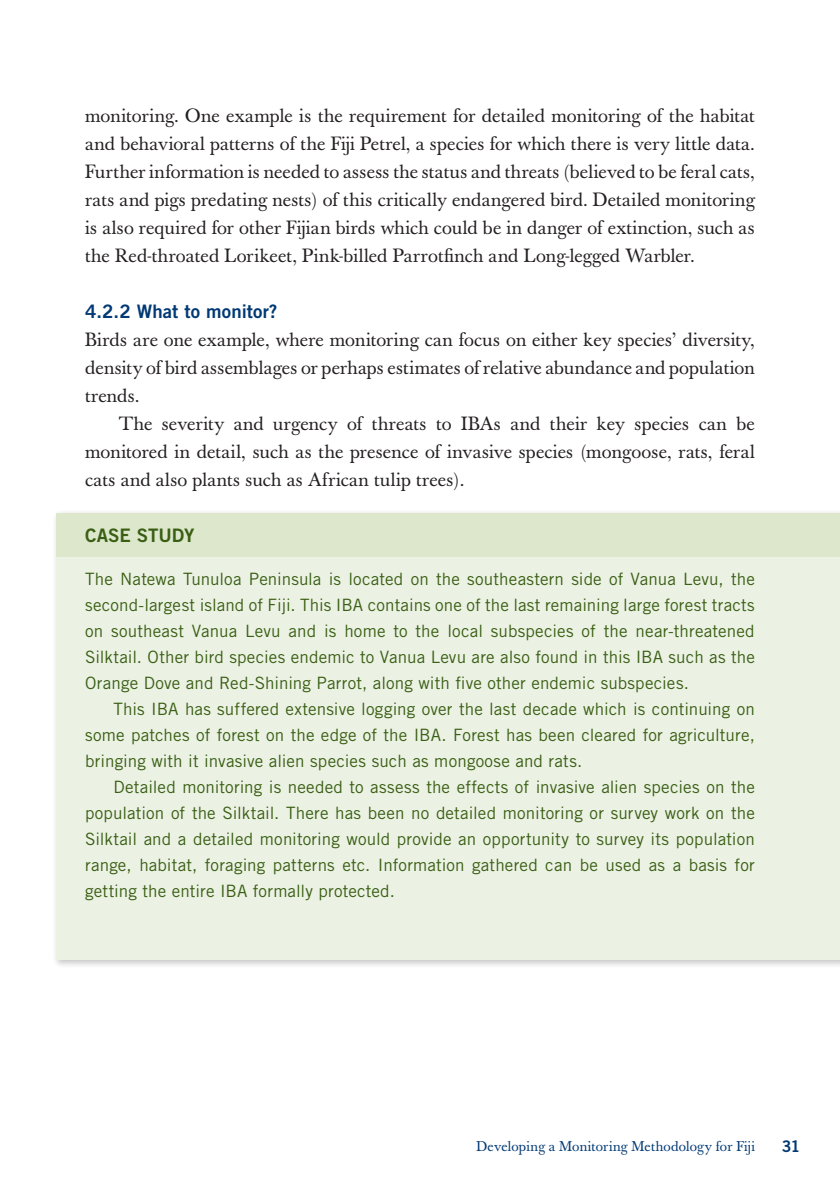
<style>
.page{position:relative;width:840px;height:1191px;background:#fff}
.page>*{position:absolute;margin:0;border:0;box-sizing:border-box;transform-origin:0 0}
.t1{font:19px/28px "Baskerville";letter-spacing:.01em;color:#231f20;text-align:justify}
.t2{font:18.6px "Trade Gothic Bold Two";letter-spacing:.005em;color:#003974}
.t3{font:18.6px "Trade Gothic Bold Two";color:#3a5f14}
.t4{font:17px/26px "Trade Gothic";letter-spacing:.01em;color:#3a5f14;text-align:justify}
.t5{font:16px "Trade Gothic Bold Two";color:#003974}
.t6{font:14px "Baskerville";letter-spacing:.01em;color:#003974}
</style>
<div class="page">
<div style="left:52px;top:509px;width:787px;height:459px;background:#231f20;opacity:.25"></div>
<div style="left:57px;top:513px;width:782px;height:447px;background:#ebf1e3"></div>
<div style="left:57px;top:513px;width:782px;height:44px;background:#dce7cc"></div>
<p class="t1" style="left:85px;top:102px;width:671px">monitoring. One example is the requirement for detailed monitoring of the habitat and behavioral patterns of the Fiji Petrel, a species for which there is very little data.<br>Further information is needed to assess the status and threats (believed to be feral cats, rats and pigs predating nests) of this critically endangered bird. Detailed monitoring is also required for other Fijian birds which could be in danger of extinction, such as the Red-throated Lorikeet, Pink-billed Parrotfinch and Long-legged Warbler.</p>
<p class="t2" style="left:85px;top:300px;width:194px">4.2.2 What to monitor?</p>
<p class="t1" style="left:85px;top:326px;width:671px">Birds are one example, where monitoring can focus on either key species’ diversity, density of bird assemblages or perhaps estimates of relative abundance and population trends.</p>
<p class="t1" style="left:85px;top:410px;width:671px;text-indent:34px">The severity and urgency of threats to IBAs and their key species can be monitored in detail, such as the presence of invasive species (mongoose, rats, feral cats and also plants such as African tulip trees).</p>
<p class="t3" style="left:85px;top:524px;width:111px">CASE STUDY</p>
<p class="t4" style="left:85px;top:566px;width:671px">The Natewa Tunuloa Peninsula is located on the southeastern side of Vanua Levu, the second-largest island of Fiji. This IBA contains one of the last remaining large forest tracts on southeast Vanua Levu and is home to the local subspecies of the near-threatened Silktail. Other bird species endemic to Vanua Levu are also found in this IBA such as the Orange Dove and Red-Shining Parrot, along with five other endemic subspecies.</p>
<p class="t4" style="left:85px;top:696px;width:671px;text-indent:28px">This IBA has suffered extensive logging over the last decade which is continuing on some patches of forest on the edge of the IBA. Forest has been cleared for agriculture, bringing with it invasive alien species such as mongoose and rats.</p>
<p class="t4" style="left:85px;top:774px;width:671px;text-indent:28px">Detailed monitoring is needed to assess the effects of invasive alien species on the population of the Silktail. There has been no detailed monitoring or survey work on the Silktail and a detailed monitoring would provide an opportunity to survey its population range, habitat, foraging patterns etc. Information gathered can be used as a basis for getting the entire IBA formally protected.</p>
<p class="t6" style="left:476px;top:1138px;width:279px">Developing a Monitoring Methodology for Fiji</p>
<p class="t5" style="left:781px;top:1135px;width:20px">31</p>
</div>
